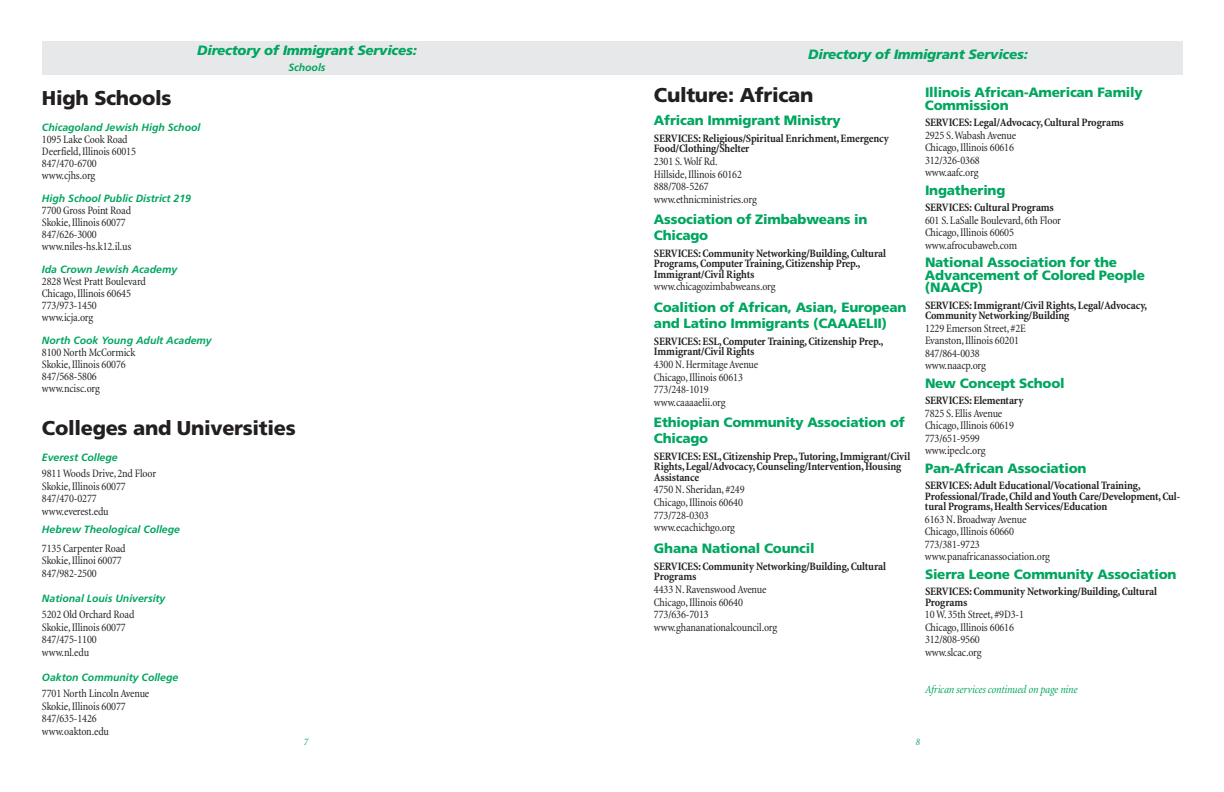
<style>
.page{position:relative;width:1224px;height:792px;background:#fff}
.page>*{position:absolute;margin:0;border:0;box-sizing:border-box;transform-origin:0 0}
.t1{font:900 20px "Frutiger";letter-spacing:-.015em;color:#231f20}
.t2{font:900 13.5px/15.5px "Frutiger";letter-spacing:-.015em;color:#00a65f}
.t3{font:italic 900 13.5px "Frutiger";letter-spacing:-.015em;color:#00a65f}
.t4{font:condensed 11.5px/12.5px "Minion";letter-spacing:-.01em;color:#231f20}
.t5{font:700 condensed 11.5px/10.5px "Minion";letter-spacing:-.015em;color:#231f20}
.t6{font:italic condensed 11.5px "Minion";letter-spacing:-.02em;color:#00a65f}
.t7{font:italic 700 10.5px "Frutiger";color:#00a65f}
.t8{font:italic condensed 10px "Minion";color:#00a65f}
</style>
<div class="page">
<div style="left:42px;top:42px;width:1140px;height:33px;background:#e7e8e9"></div>
<p class="t3" style="left:197px;top:45px;width:221px">Directory of Immigrant Services:</p>
<p class="t7" style="left:288px;top:63px;width:39px">Schools</p>
<h1 class="t1" style="left:42px;top:90px;width:131px">High Schools</h1>
<p class="t7" style="left:42px;top:123px;width:160px">Chicagoland Jewish High School</p>
<p class="t4" style="left:42px;top:134px;width:96px;line-height:12px">1095 Lake Cook Road<br>Deerfield,Illinois 60015<br>847/470-6700 www.cjhs.org</p>
<p class="t7" style="left:42px;top:194px;width:151px">High School Public District 219</p>
<p class="t4" style="left:42px;top:205px;width:91px;line-height:12px">7700 Gross Point Road<br>Skokie,Illinois 60077<br>847/626-3000 www.niles-hs.k12.il.us</p>
<p class="t7" style="left:42px;top:265px;width:137px">Ida Crown Jewish Academy</p>
<p class="t4" style="left:42px;top:276px;width:105px;line-height:12px">2828West Pratt Boulevard<br>Chicago,Illinois 60645<br>773/973-1450 www.icja.org</p>
<p class="t7" style="left:42px;top:336px;width:171px">North Cook Young Adult Academy</p>
<p class="t4" style="left:42px;top:347px;width:95px;line-height:12px">8100 North McCormick<br>Skokie,Illinois 60076<br>847/568-5806 www.ncisc.org</p>
<h1 class="t1" style="left:42px;top:420px;width:255px">Colleges and Universities</h1>
<p class="t7" style="left:42px;top:453px;width:77px">Everest College</p>
<p class="t4" style="left:42px;top:468px;width:116px">9811Woods Drive,2nd Floor<br>Skokie,Illinois 60077<br>847/470-0277 www.everest.edu</p>
<p class="t7" style="left:42px;top:525px;width:140px">Hebrew Theological College</p>
<p class="t4" style="left:42px;top:543px;width:85px">7135 Carpenter Road<br>Skokie,Illinoi 60077<br>847/982-2500</p>
<p class="t7" style="left:42px;top:594px;width:125px">National Louis University</p>
<p class="t4" style="left:42px;top:609px;width:94px">5202 Old Orchard Road<br>Skokie,Illinois 60077<br>847/475-1100 www.nl.edu</p>
<p class="t7" style="left:42px;top:673px;width:138px">Oakton Community College</p>
<p class="t4" style="left:42px;top:688px;width:109px">7701 North LincolnAvenue<br>Skokie,Illinois 60077<br>847/635-1426 www.oakton.edu</p>
<p class="t3" style="left:808px;top:49px;width:221px">Directory of Immigrant Services:</p>
<h1 class="t1" style="left:654px;top:87px;width:161px">Culture: African</h1>
<p class="t2" style="left:654px;top:113px;width:188px">African Immigrant Ministry</p>
<p class="t5" style="left:654px;top:134px;width:236px">SERVICES: Religious/Spiritual Enrichment,Emergency<br>Food/Clothing/Shelter</p>
<p class="t4" style="left:654px;top:156px;width:104px">2301 S.Wolf Rd.<br>Hillside,Illinois 60162<br>888/708-5267 www.ethnicministries.org</p>
<p class="t2" style="left:654px;top:213px;width:215px">Association of Zimbabweans in<br>Chicago</p>
<p class="t5" style="left:654px;top:249px;width:234px">SERVICES: Community Networking/Building,Cultural<br>Programs,Computer Training,Citizenship Prep.,<br>Immigrant/Civil Rights</p>
<p class="t4" style="left:654px;top:282px;width:123px">www.chicagozimbabweans.org</p>
<p class="t2" style="left:654px;top:301px;width:254px">Coalition of African, Asian, European and Latino Immigrants (CAAAELII)</p>
<p class="t5" style="left:654px;top:337px;width:231px">SERVICES: ESL,Computer Training,Citizenship Prep.,<br>Immigrant/Civil Rights</p>
<p class="t4" style="left:654px;top:359px;width:106px">4300 N.HermitageAvenue<br>Chicago,Illinois 60613<br>773/248-1019 www.caaaaelii.org</p>
<p class="t2" style="left:654px;top:416px;width:252px">Ethiopian Community Association of<br>Chicago</p>
<p class="t5" style="left:654px;top:452px;width:258px">SERVICES: ESL,Citizenship Prep.,Tutoring,Immigrant/Civil<br>Rights,Legal/Advocacy,Counseling/Intervention,Housing<br>Assistance</p>
<p class="t4" style="left:654px;top:485px;width:92px">4750 N.Sheridan,#249<br>Chicago,Illinois 60640<br>773/728-0303 www.ecachichgo.org</p>
<p class="t2" style="left:654px;top:541px;width:162px">Ghana National Council</p>
<p class="t5" style="left:654px;top:562px;width:234px">SERVICES: Community Networking/Building,Cultural<br>Programs</p>
<p class="t4" style="left:654px;top:584px;width:125px">4433 N.RavenswoodAvenue<br>Chicago,Illinois 60640<br>773/636-7013 www.ghananationalcouncil.org</p>
<p class="t2" style="left:925px;top:87px;width:219px;line-height:12.5px">Illinois African-American Family<br>Commission</p>
<p class="t5" style="left:925px;top:118px;width:200px">SERVICES: Legal/Advocacy,Cultural Programs</p>
<p class="t4" style="left:925px;top:130px;width:93px">2925 S.WabashAvenue<br>Chicago,Illinois 60616<br>312/326-0368 www.aafc.org</p>
<p class="t2" style="left:925px;top:183px;width:82px">Ingathering</p>
<p class="t5" style="left:925px;top:203px;width:130px">SERVICES: Cultural Programs</p>
<p class="t4" style="left:925px;top:215px;width:138px">601 S.LaSalle Boulevard,6th Floor<br>Chicago,Illinois 60605 www.afrocubaweb.com</p>
<p class="t2" style="left:925px;top:257px;width:222px;line-height:12.5px">National Association for the<br>Advancement of Colored People (NAACP)</p>
<p class="t5" style="left:925px;top:301px;width:224px">SERVICES: Immigrant/Civil Rights,Legal/Advocacy,<br>Community Networking/Building</p>
<p class="t4" style="left:925px;top:323px;width:102px">1229 Emerson Street,#2E<br>Evanston,Illinois 60201<br>847/864-0038 www.naacp.org</p>
<p class="t2" style="left:925px;top:376px;width:141px">New Concept School</p>
<p class="t5" style="left:925px;top:396px;width:100px">SERVICES: Elementary</p>
<p class="t4" style="left:925px;top:408px;width:90px">7825 S.EllisAvenue<br>Chicago,Illinois 60619<br>773/651-9599 www.ipeclc.org</p>
<p class="t2" style="left:925px;top:461px;width:163px">Pan-African Association</p>
<p class="t5" style="left:925px;top:481px;width:257px">SERVICES:Adult Educational/Vocational Training,<br>Professional/Trade,Child andYouth Care/Development,Cul&shy;tural Programs,Health Services/Education</p>
<p class="t4" style="left:925px;top:514px;width:127px">6163 N.BroadwayAvenue<br>Chicago,Illinois 60660<br>773/381-9723 www.panafricanassociation.org</p>
<p class="t2" style="left:925px;top:567px;width:253px">Sierra Leone Community Association</p>
<p class="t5" style="left:925px;top:587px;width:234px">SERVICES: Community Networking/Building,Cultural<br>Programs</p>
<p class="t4" style="left:925px;top:609px;width:100px">10W.35th Street,#9D3-1<br>Chicago,Illinois 60616<br>312/808-9560 www.slcac.org</p>
<p class="t6" style="left:925px;top:685px;width:154px">African services continued on page nine</p>
<p class="t8" style="left:304px;top:738px;width:6px">7</p>
<p class="t8" style="left:916px;top:738px;width:6px">8</p>
</div>
